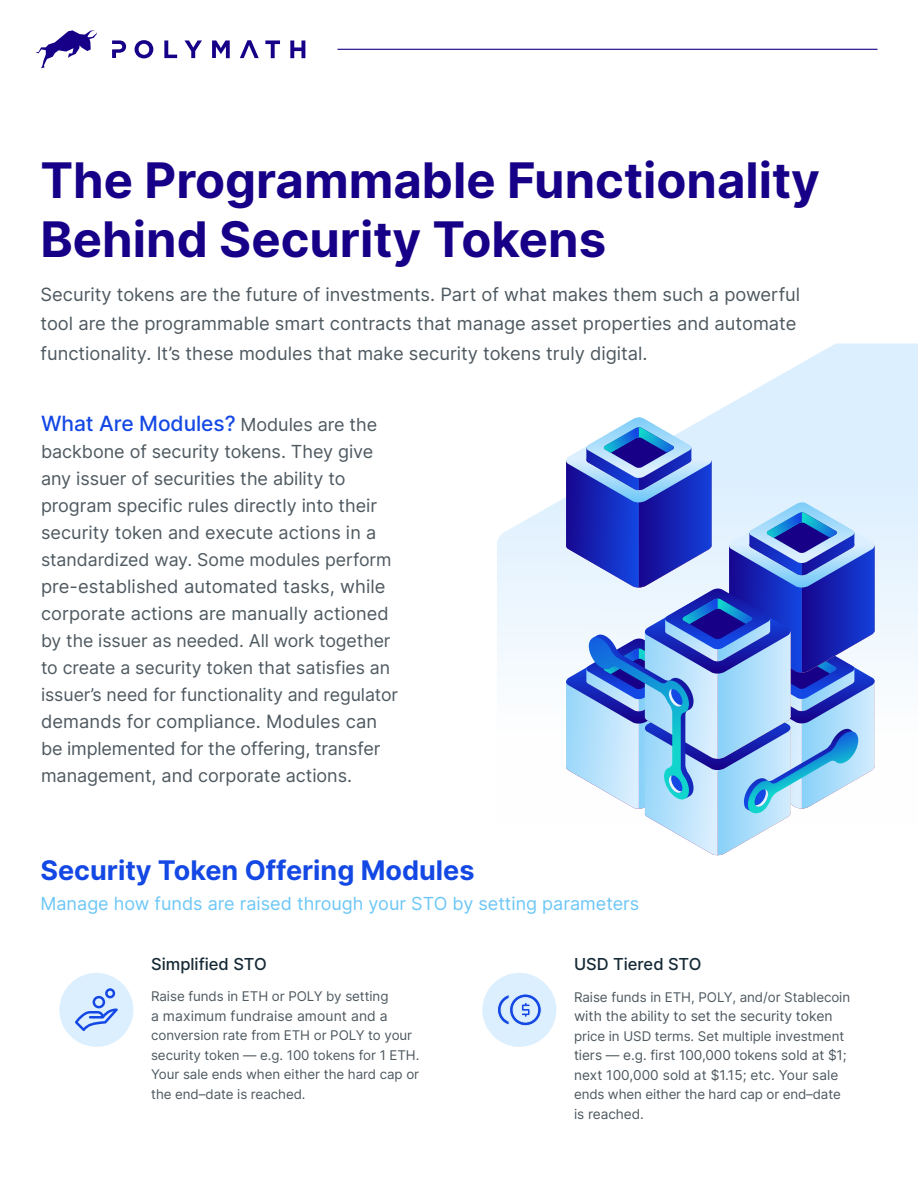
<style>
.page{position:relative;width:918px;height:1188px;background:#fff}
.page>*{position:absolute;margin:0;border:0;box-sizing:border-box;transform-origin:0 0}
.t1{font:700 49.05px/58.8px "Inter";color:#170087}
.t2{font:700 27px "Inter";color:#1348e4}
.t3{font:500 21px "Inter";letter-spacing:-.005em;color:#1348e4}
.t4{font:18.3px/30px "Inter";color:#4e5960}
.t5{font:18.15px "Inter";letter-spacing:.005em;color:#4e5960}
.t6{font:18px/27px "Inter";letter-spacing:-.005em;color:#4e5960}
.t7{font:18px "Inter";color:#6dc7f7}
.t8{font:17.7px/27px "Inter";letter-spacing:-.005em;color:#4e5960}
.t9{font:500 16.5px "Inter";color:#152935}
.t10{font:13.95px "Inter";color:#4e5960}
.t11{font:13.65px/19.5px "Inter";letter-spacing:-.005em;color:#4e5960}
.t12{font:13.35px/19.5px "Inter";letter-spacing:-.005em;color:#4e5960}
.s1{font-weight:400;font-size:18px;color:#4e5960}
</style>
<div class="page">
<hr style="left:338px;top:49px;width:540px;height:1px;background:#170087">
<svg style="left:112px;top:40px;width:14px;height:18px"></svg>
<svg style="left:135px;top:40px;width:18px;height:19px"></svg>
<svg style="left:164px;top:40px;width:13px;height:18px"></svg>
<svg style="left:184px;top:40px;width:18px;height:18px"></svg>
<svg style="left:212px;top:40px;width:18px;height:18px"></svg>
<svg style="left:240px;top:40px;width:19px;height:18px"></svg>
<svg style="left:265px;top:40px;width:15px;height:18px"></svg>
<svg style="left:290px;top:40px;width:15px;height:18px"></svg>
<svg style="left:35px;top:30px;width:62px;height:38px"></svg>
<svg style="left:497px;top:344px;width:421px;height:326px"></svg>
<svg style="left:566px;top:417px;width:310px;height:438px;background:#90ace5"></svg>
<div style="left:59px;top:973px;width:74px;height:74px;background:#dceffe;border-radius:50%"></div>
<svg style="left:75px;top:988px;width:43px;height:43px"></svg>
<div style="left:482px;top:973px;width:74px;height:74px;background:#dceffe;border-radius:50%"></div>
<svg style="left:497px;top:994px;width:45px;height:32px"></svg>
<h1 class="t1" style="left:40px;top:149px;width:781px">The Programmable Functionality<br>Behind Security Tokens</h1>
<p class="t4" style="left:40px;top:278px;width:761px">Security tokens are the future of investments. Part of what makes them such a powerful tool are the programmable smart contracts that manage asset properties and automate functionality. It’s these modules that make security tokens truly digital.</p>
<p class="t3" style="left:41px;top:408px;width:338px">What Are Modules? <span class="s1">Modules are the</span></p>
<p class="t6" style="left:41px;top:438px;width:338px">backbone of security tokens. They give any issuer of securities the ability to program specific rules directly into their security token and execute actions in a</p>
<p class="t8" style="left:41px;top:546px;width:352px">standardized way. Some modules perform</p>
<p class="t4" style="left:41px;top:571px;width:346px">pre-established automated tasks, while</p>
<p class="t5" style="left:41px;top:601px;width:349px">corporate actions are manually actioned</p>
<p class="t8" style="left:41px;top:627px;width:359px">by the issuer as needed. All work together to create a security token that satisfies an issuer’s need for functionality and regulator</p>
<p class="t4" style="left:41px;top:706px;width:338px">demands for compliance. Modules can</p>
<p class="t6" style="left:41px;top:735px;width:341px">be implemented for the offering, transfer management, and corporate actions.</p>
<h2 class="t2" style="left:40px;top:851px;width:436px">Security Token Offering Modules</h2>
<p class="t7" style="left:40px;top:890px;width:600px">Manage how funds are raised through your STO by setting parameters</p>
<p class="t9" style="left:151px;top:952px;width:117px">Simplified STO</p>
<p class="t12" style="left:151px;top:986px;width:239px">Raise funds in ETH or POLY by setting</p>
<p class="t10" style="left:151px;top:1005px;width:238px">a maximum fundraise amount and a</p>
<p class="t12" style="left:151px;top:1025px;width:270px">conversion rate from ETH or POLY to your security token — e.g. 100 tokens for 1 ETH.<br>Your sale ends when either the hard cap or the end–date is reached.</p>
<p class="t9" style="left:574px;top:952px;width:129px">USD Tiered STO</p>
<p class="t12" style="left:574px;top:987px;width:278px">Raise funds in ETH, POLY, and/or Stablecoin</p>
<p class="t10" style="left:574px;top:1006px;width:260px">with the ability to set the security token</p>
<p class="t12" style="left:574px;top:1026px;width:272px">price in USD terms. Set multiple investment</p>
<p class="t11" style="left:574px;top:1045px;width:274px">tiers — e.g. first 100,000 tokens sold at $1; next 100,000 sold at $1.15; etc. Your sale</p>
<p class="t12" style="left:574px;top:1084px;width:268px">ends when either the hard cap or end–date</p>
<p class="t11" style="left:574px;top:1104px;width:71px">is reached.</p>
</div>
